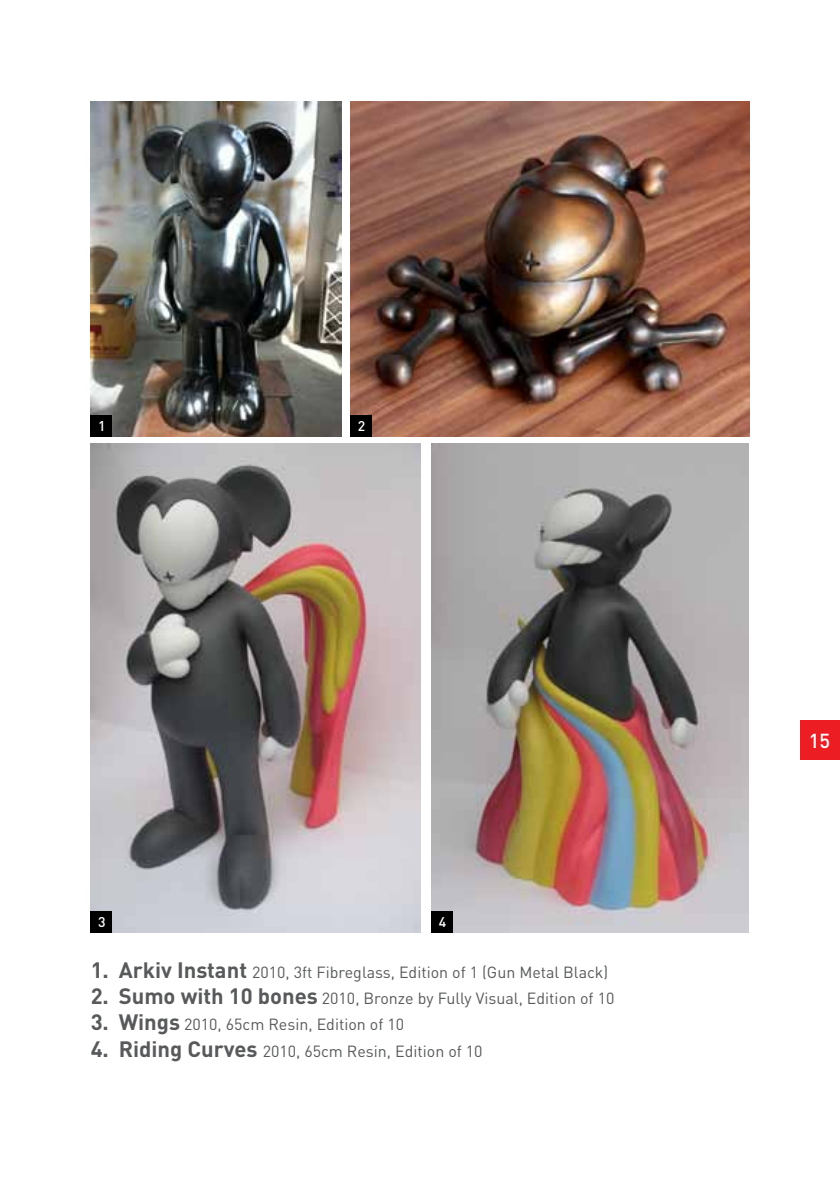
<style>
.page{position:relative;width:840px;height:1191px;background:#fff}
.page>*{position:absolute;margin:0;border:0;box-sizing:border-box;transform-origin:0 0}
.t1{font:500 20px "DINOT";color:#fff}
.t2{font:16px "DINOT";color:#58595b}
.t3{font:500 14px "DINOT";color:#fff}
.s1{font-weight:700;font-size:22px}
</style>
<div class="page">
<div style="left:799px;top:720px;width:40px;height:40px;background:#ed1d24"></div>
<img style="left:91px;top:101px;width:250px;height:335px">
<img style="left:350px;top:101px;width:398px;height:335px">
<img style="left:91px;top:443px;width:329px;height:489px">
<img style="left:431px;top:443px;width:316px;height:489px">
<div style="left:91px;top:415px;width:21px;height:21px;background:#000"></div>
<div style="left:91px;top:910px;width:21px;height:22px;background:#000"></div>
<div style="left:350px;top:415px;width:22px;height:21px;background:#000"></div>
<div style="left:431px;top:910px;width:21px;height:22px;background:#000"></div>
<p class="t3" style="left:98px;top:416px;width:9px">1</p>
<p class="t3" style="left:98px;top:912px;width:9px">3</p>
<p class="t3" style="left:358px;top:416px;width:9px">2</p>
<p class="t3" style="left:438px;top:912px;width:9px">4</p>
<p class="t2" style="left:91px;top:961px;width:519px"><span class="s1">1. Arkiv Instant</span> 2010, 3ft Fibreglass, Edition of 1 (Gun Metal Black)</p>
<p class="t2" style="left:91px;top:987px;width:525px"><span class="s1">2. Sumo with 10 bones</span> 2010, Bronze by Fully Visual, Edition of 10</p>
<p class="t2" style="left:91px;top:1013px;width:315px"><span class="s1">3. Wings</span> 2010, 65cm Resin, Edition of 10</p>
<p class="t2" style="left:91px;top:1040px;width:393px"><span class="s1">4. Riding Curves</span> 2010, 65cm Resin, Edition of 10</p>
<p class="t1" style="left:808px;top:727px;width:23px">15</p>
</div>
